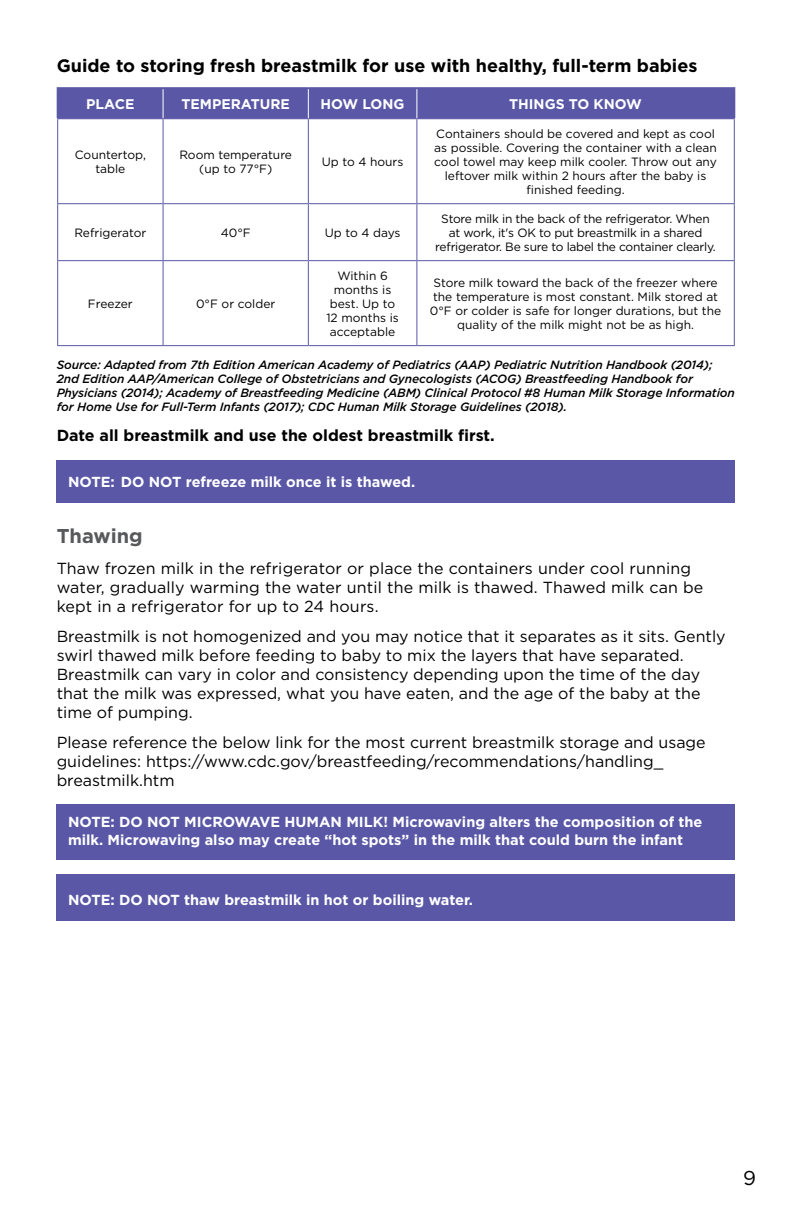
<style>
.page{position:relative;width:792px;height:1224px;background:#fff}
.page>*{position:absolute;margin:0;border:0;box-sizing:border-box;transform-origin:0 0}
.t1{font:700 20px "Gotham";color:#58595b}
.t2{font:20px "Gotham";color:#000}
.t3{font:700 18px "Gotham";color:#000}
.t4{font:16px/19px "Gotham";color:#000}
.t5{font:700 16px "Gotham";color:#000}
.t6{font:700 14.4px/18px "Gotham";color:#fff}
.t7{font:700 14px "Gotham";color:#fff}
.t8{font:12px/14px "Gotham";color:#000;text-align:center}
.t9{font:italic 500 12px/14px "Gotham";letter-spacing:-.01em;color:#000}
.t10{font:12px/14px "Gotham";letter-spacing:-.02em;color:#000;text-align:center}
</style>
<div class="page">
<div style="left:57px;top:460px;width:678px;height:43px;background:#5957a6"></div>
<div style="left:57px;top:804px;width:678px;height:55px;background:#5957a6"></div>
<div style="left:57px;top:875px;width:678px;height:46px;background:#5957a6"></div>
<hr style="left:57px;top:89px;width:2px;height:29px;background:#5957a6">
<hr style="left:57px;top:87px;width:106px;height:2px;background:#5957a6">
<hr style="left:163px;top:87px;width:145px;height:2px;background:#5957a6">
<hr style="left:308px;top:87px;width:109px;height:2px;background:#5957a6">
<hr style="left:417px;top:87px;width:318px;height:2px;background:#5957a6">
<hr style="left:733px;top:89px;width:2px;height:29px;background:#5957a6">
<hr style="left:57px;top:119px;width:1px;height:84px;background:#5957a6">
<hr style="left:57px;top:118px;width:106px;height:1px;background:#5957a6">
<hr style="left:163px;top:119px;width:1px;height:84px;background:#5957a6">
<hr style="left:417px;top:118px;width:318px;height:1px;background:#5957a6">
<hr style="left:308px;top:119px;width:1px;height:84px;background:#5957a6">
<hr style="left:416px;top:119px;width:1px;height:84px;background:#5957a6">
<hr style="left:734px;top:119px;width:1px;height:84px;background:#5957a6">
<hr style="left:57px;top:204px;width:1px;height:56px;background:#5957a6">
<hr style="left:57px;top:203px;width:106px;height:1px;background:#5957a6">
<hr style="left:163px;top:204px;width:1px;height:56px;background:#5957a6">
<hr style="left:163px;top:203px;width:145px;height:1px;background:#5957a6">
<hr style="left:308px;top:203px;width:109px;height:1px;background:#5957a6">
<hr style="left:417px;top:203px;width:318px;height:1px;background:#5957a6">
<hr style="left:308px;top:204px;width:1px;height:56px;background:#5957a6">
<hr style="left:416px;top:204px;width:1px;height:56px;background:#5957a6">
<hr style="left:734px;top:204px;width:1px;height:56px;background:#5957a6">
<hr style="left:57px;top:261px;width:1px;height:84px;background:#5957a6">
<hr style="left:57px;top:260px;width:106px;height:1px;background:#5957a6">
<div style="left:59px;top:89px;width:674px;height:30px;background:#5957a6"></div>
<hr style="left:57px;top:345px;width:106px;height:1px;background:#5957a6">
<hr style="left:163px;top:261px;width:1px;height:84px;background:#5957a6">
<hr style="left:163px;top:260px;width:145px;height:1px;background:#5957a6">
<hr style="left:308px;top:260px;width:109px;height:1px;background:#5957a6">
<hr style="left:417px;top:260px;width:318px;height:1px;background:#5957a6">
<hr style="left:308px;top:261px;width:1px;height:84px;background:#5957a6">
<hr style="left:416px;top:261px;width:1px;height:84px;background:#5957a6">
<hr style="left:734px;top:261px;width:1px;height:84px;background:#5957a6">
<hr style="left:163px;top:345px;width:145px;height:1px;background:#5957a6">
<hr style="left:308px;top:345px;width:109px;height:1px;background:#5957a6">
<hr style="left:417px;top:345px;width:318px;height:1px;background:#5957a6">
<p class="t3" style="left:57px;top:54px;width:642px">Guide to storing fresh breastmilk for use with healthy, full-term babies</p>
<p class="t7" style="left:86px;top:95px;width:50px">PLACE</p>
<p class="t7" style="left:182px;top:95px;width:110px">TEMPERATURE</p>
<p class="t7" style="left:321px;top:95px;width:85px">HOW LONG</p>
<p class="t7" style="left:509px;top:95px;width:134px">THINGS TO KNOW</p>
<p class="t8" style="left:75px;top:148px;width:73px">Countertop, table</p>
<p class="t8" style="left:179px;top:148px;width:114px">Room temperature (up to 77°F)</p>
<p class="t8" style="left:322px;top:155px;width:83px">Up to 4 hours</p>
<p class="t8" style="left:74px;top:226px;width:73px">Refrigerator</p>
<p class="t8" style="left:221px;top:226px;width:31px">40°F</p>
<p class="t8" style="left:325px;top:226px;width:77px">Up to 4 days</p>
<p class="t8" style="left:434px;top:127px;width:284px">Containers should be covered and kept as cool as possible. Covering the container with a clean cool towel may keep milk cooler. Throw out any leftover milk within 2 hours after the baby is finished feeding.</p>
<p class="t10" style="left:435px;top:212px;width:282px">Store milk in the back of the refrigerator. When at work, it's OK to put breastmilk in a shared refrigerator. Be sure to label the container clearly.</p>
<p class="t8" style="left:326px;top:268px;width:74px">Within 6 months is best. Up to<br>12 months is acceptable</p>
<p class="t8" style="left:430px;top:276px;width:293px">Store milk toward the back of the freezer where the temperature is most constant. Milk stored at 0°F or colder is safe for longer durations, but the quality of the milk might not be as high.</p>
<p class="t9" style="left:57px;top:357px;width:680px">Source: Adapted from 7th Edition American Academy of Pediatrics (AAP) Pediatric Nutrition Handbook (2014); 2nd Edition AAP/American College of Obstetricians and Gynecologists (ACOG) Breastfeeding Handbook for Physicians (2014); Academy of Breastfeeding Medicine (ABM) Clinical Protocol #8 Human Milk Storage Information for Home Use for Full-Term Infants (2017); CDC Human Milk Storage Guidelines (2018).</p>
<p class="t5" style="left:57px;top:425px;width:440px">Date all breastmilk and use the oldest breastmilk first.</p>
<p class="t6" style="left:68px;top:473px;width:349px">NOTE: DO NOT refreeze milk once it is thawed.</p>
<p class="t8" style="left:88px;top:296px;width:46px">Freezer</p>
<p class="t8" style="left:196px;top:296px;width:81px">0°F or colder</p>
<p class="t1" style="left:57px;top:523px;width:87px">Thawing</p>
<p class="t4" style="left:57px;top:558px;width:648px">Thaw frozen milk in the refrigerator or place the containers under cool running water, gradually warming the water until the milk is thawed. Thawed milk can be kept in a refrigerator for up to 24 hours.</p>
<p class="t4" style="left:57px;top:627px;width:671px">Breastmilk is not homogenized and you may notice that it separates as it sits. Gently swirl thawed milk before feeding to baby to mix the layers that have separated.<br>Breastmilk can vary in color and consistency depending upon the time of the day that the milk was expressed, what you have eaten, and the age of the baby at the time of pumping.</p>
<p class="t4" style="left:57px;top:733px;width:651px">Please reference the below link for the most current breastmilk storage and usage guidelines: https://www.cdc.gov/breastfeeding/recommendations/handling_ breastmilk.htm</p>
<p class="t6" style="left:68px;top:813px;width:636px">NOTE: DO NOT MICROWAVE HUMAN MILK! Microwaving alters the composition of the milk. Microwaving also may create “hot spots” in the milk that could burn the infant</p>
<p class="t6" style="left:68px;top:891px;width:406px">NOTE: DO NOT thaw breastmilk in hot or boiling water.</p>
<p class="t2" style="left:743px;top:1165px;width:14px">9</p>
</div>
